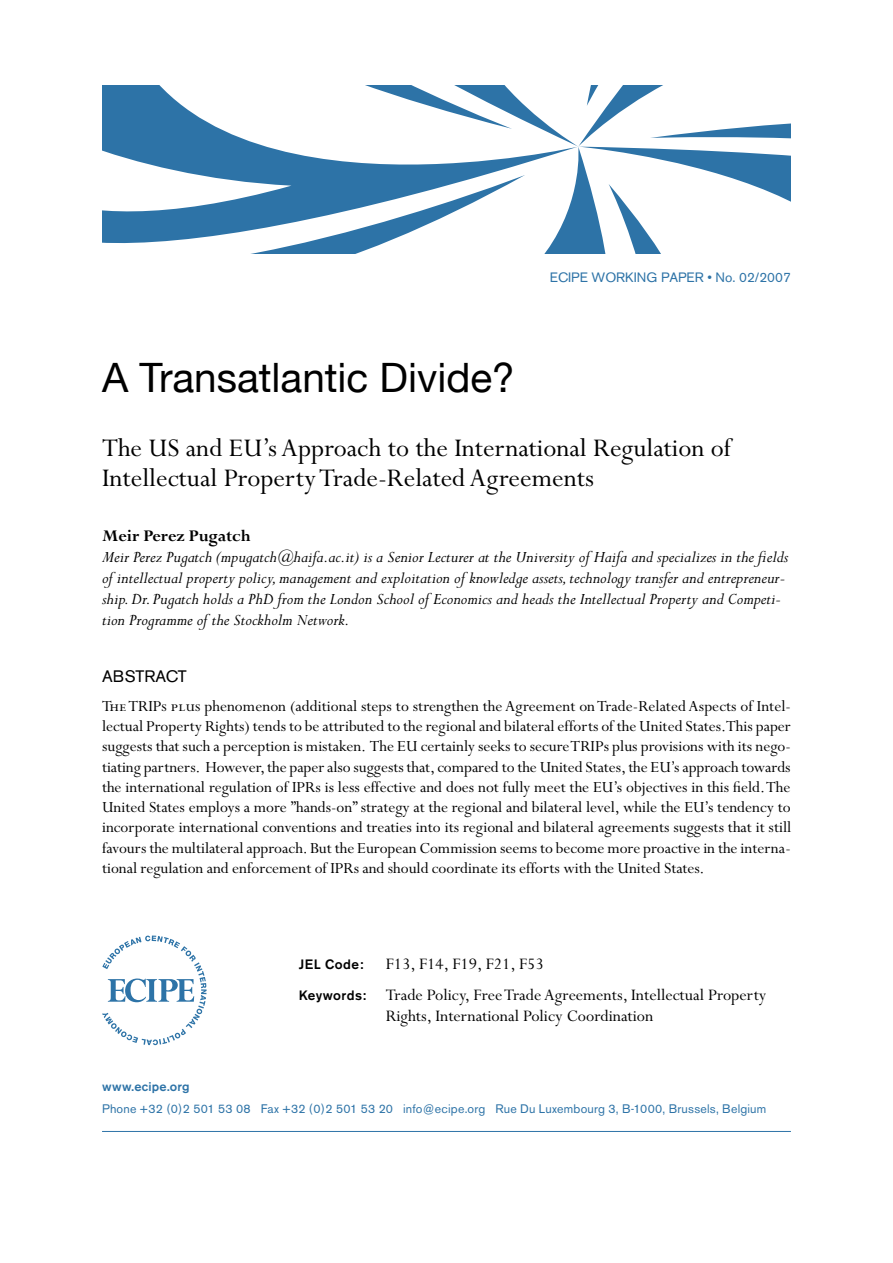
<style>
.page{position:relative;width:893px;height:1263px;background:#fff}
.page>*{position:absolute;margin:0;border:0;box-sizing:border-box;transform-origin:0 0}
.t1{font:40.5px "Helvetica Neue";color:#000}
.t2{font:28.5px/30px "Perpetua";color:#000}
.t3{font:italic 18px/21px "Perpetua";color:#000}
.t4{font:18px/30.3px "Perpetua";color:#000}
.t5{font:700 18px "Perpetua";color:#000}
.t6{font:17.25px/20.2px "Perpetua";color:#000;text-align:justify}
.t7{font:16.5px "Akzidenz Grotesk BE";color:#000}
.t8{font:13.5px "Akzidenz Grotesk BE";color:#2d73a7}
.t9{font:500 12.75px "Akzidenz Grotesk BE";letter-spacing:.02em;color:#2d73a7}
.t10{font:12.3px "Akzidenz Grotesk BE";letter-spacing:.015em;color:#2d73a7}
.s1{font-family:"Perpetua SC"}
.s2{font-family:"Akzidenz Grotesk BE";font-weight:500;font-size:13.5px}
</style>
<div class="page">
<svg style="left:102px;top:85px;width:689px;height:169px"></svg>
<svg style="left:102px;top:935px;width:105px;height:110px"></svg>
<hr style="left:102px;top:1131px;width:689px;height:1px;background:#2d73a7">
<h1 class="t1" style="left:102px;top:353px;width:414px">A Transatlantic Divide?</h1>
<p class="t8" style="left:550px;top:270px;width:129px">ECIPE Working Pape</p>
<p class="t8" style="left:695px;top:270px;width:98px">r • No. 02/2007</p>
<h2 class="t2" style="left:102px;top:433px;width:631px">The US and EU’s Approach to the International Regulation of<br>Intellectual Property Trade-Related Agreements</h2>
<p class="t5" style="left:102px;top:526px;width:150px">Meir Perez Pugatch</p>
<p class="t3" style="left:102px;top:546px;width:688px">Meir Perez Pugatch (mpugatch@haifa.ac.it) is a Senior Lecturer at the University of Haifa and specializes in the fields of intellectual property policy, management and exploitation of knowledge assets, technology transfer and entrepreneur&shy;ship. Dr. Pugatch holds a PhD from the London School of Economics and heads the Intellectual Property and Competi&shy;tion Programme of the Stockholm Network.</p>
<p class="t7" style="left:102px;top:666px;width:86px">Abstract</p>
<p class="t6" style="left:102px;top:696px;width:691px"><span class="s1">The TRIPs plus</span> phenomenon (additional steps to strengthen the Agreement on Trade-Related Aspects of Intel&shy;lectual Property Rights) tends to be attributed to the regional and bilateral efforts of the United States. This paper suggests that such a perception is mistaken. The EU certainly seeks to secure TRIPs plus provisions with its nego&shy;tiating partners. However, the paper also suggests that, compared to the United States, the EU’s approach towards the international regulation of IPRs is less effective and does not fully meet the EU’s objectives in this field. The United States employs a more ”hands-on” strategy at the regional and bilateral level, while the EU’s tendency to incorporate international conventions and treaties into its regional and bilateral agreements suggests that it still favours the multilateral approach. But the European Commission seems to become more proactive in the interna&shy;tional regulation and enforcement of IPRs and should coordinate its efforts with the United States.</p>
<p class="t4" style="left:299px;top:950px;width:469px"><span class="s2">JEL Code:</span> F13, F14, F19, F21, F53<br><span class="s2">Keywords:</span> Trade Policy, Free Trade Agreements, Intellectual Property</p>
<p class="t4" style="left:386px;top:1002px;width:269px">Rights, International Policy Coordination</p>
<p class="t9" style="left:102px;top:1078px;width:89px">www.ecipe.org</p>
<p class="t10" style="left:102px;top:1101px;width:666px">Phone +32 (0)2 501 53 08 Fax +32 (0)2 501 53 20 info@ecipe.org Rue Du Luxembourg 3, B-1000, Brussels, Belgium</p>
</div>
